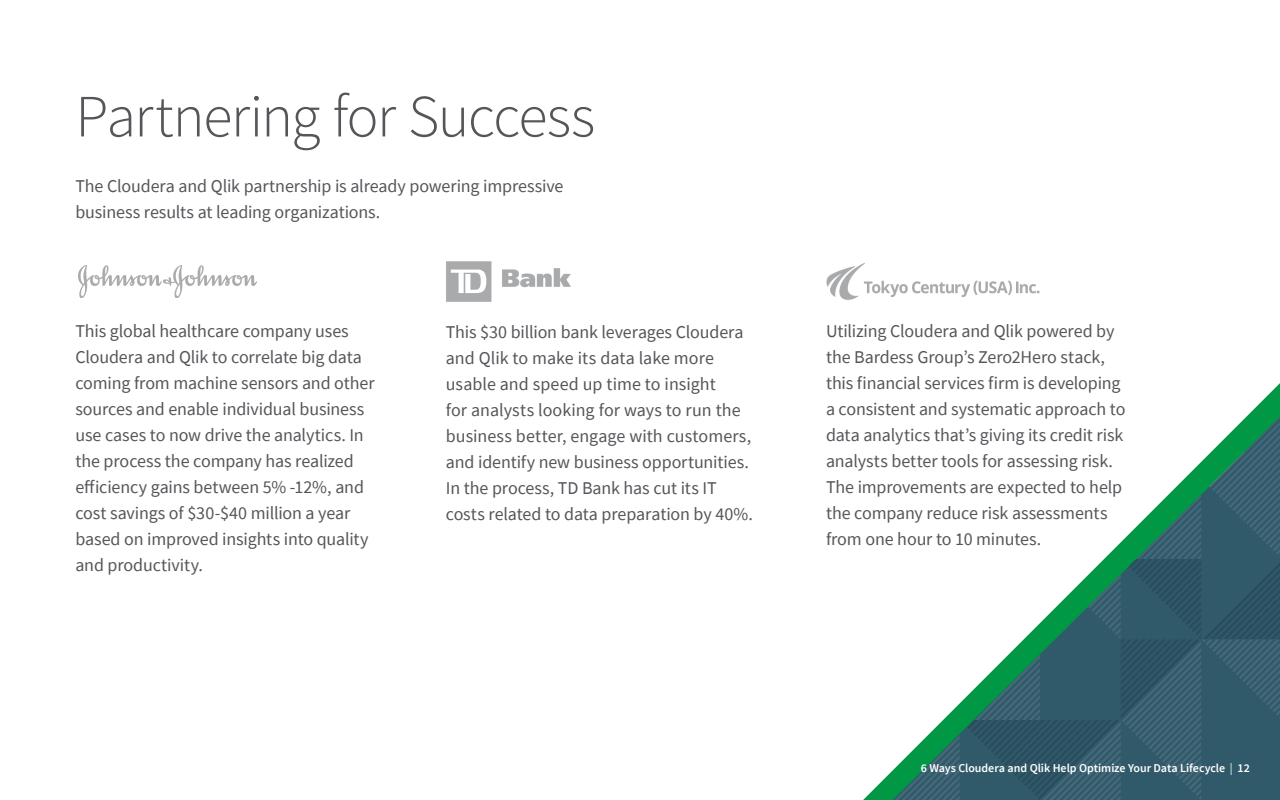
<style>
.page{position:relative;width:1280px;height:800px;background:#fff}
.page>*{position:absolute;margin:0;border:0;box-sizing:border-box;transform-origin:0 0}
.t1{font:300 60px "Source Sans Pro";letter-spacing:-.025em;color:#54565a}
.BODY_P{font:18px/26px "Source Sans Pro";letter-spacing:-.005em;color:#54565a}
.t2{font:600 12px "Source Sans Pro";letter-spacing:-.005em;color:#fff}
.s1{font-weight:400}
</style>
<div class="page">
<svg style="left:863px;top:383px;width:417px;height:417px"></svg>
<svg style="left:893px;top:417px;width:74px;height:383px"></svg>
<svg style="left:895px;top:735px;width:65px;height:65px;background:#3f8873"></svg>
<svg style="left:967px;top:417px;width:313px;height:383px"></svg>
<img style="left:78px;top:265px;width:179px;height:33px">
<img style="left:446px;top:261px;width:125px;height:41px">
<img style="left:826px;top:263px;width:214px;height:37px">
<h1 class="t1" style="left:75px;top:80px;width:521px">Partnering for Success</h1>
<p class="BODY_P" style="left:75px;top:173px;width:490px">The Cloudera and Qlik partnership is already powering impressive business results at leading organizations.</p>
<p class="BODY_P" style="left:75px;top:318px;width:301px">This global healthcare company uses Cloudera and Qlik to correlate big data coming from machine sensors and other sources and enable individual business use cases to now drive the analytics. In the process the company has realized efficiency gains between 5% -12%, and cost savings of $30-$40 million a year based on improved insights into quality and productivity.</p>
<p class="BODY_P" style="left:446px;top:318px;width:309px">This $30 billion bank leverages Cloudera and Qlik to make its data lake more usable and speed up time to insight<br>for analysts looking for ways to run the business better, engage with customers, and identify new business opportunities.<br>In the process, TD Bank has cut its IT costs related to data preparation by 40%.</p>
<p class="BODY_P" style="left:826px;top:318px;width:301px">Utilizing Cloudera and Qlik powered by the Bardess Group’s Zero2Hero stack, this financial services firm is developing a consistent and systematic approach to data analytics that’s giving its credit risk analysts better tools for assessing risk.<br>The improvements are expected to help the company reduce risk assessments from one hour to 10 minutes.</p>
<p class="t2" style="left:921px;top:760px;width:331px">6 Ways Cloudera and Qlik Help Optimize Your Data Lifecycle <span class="s1">|</span> 12</p>
</div>
